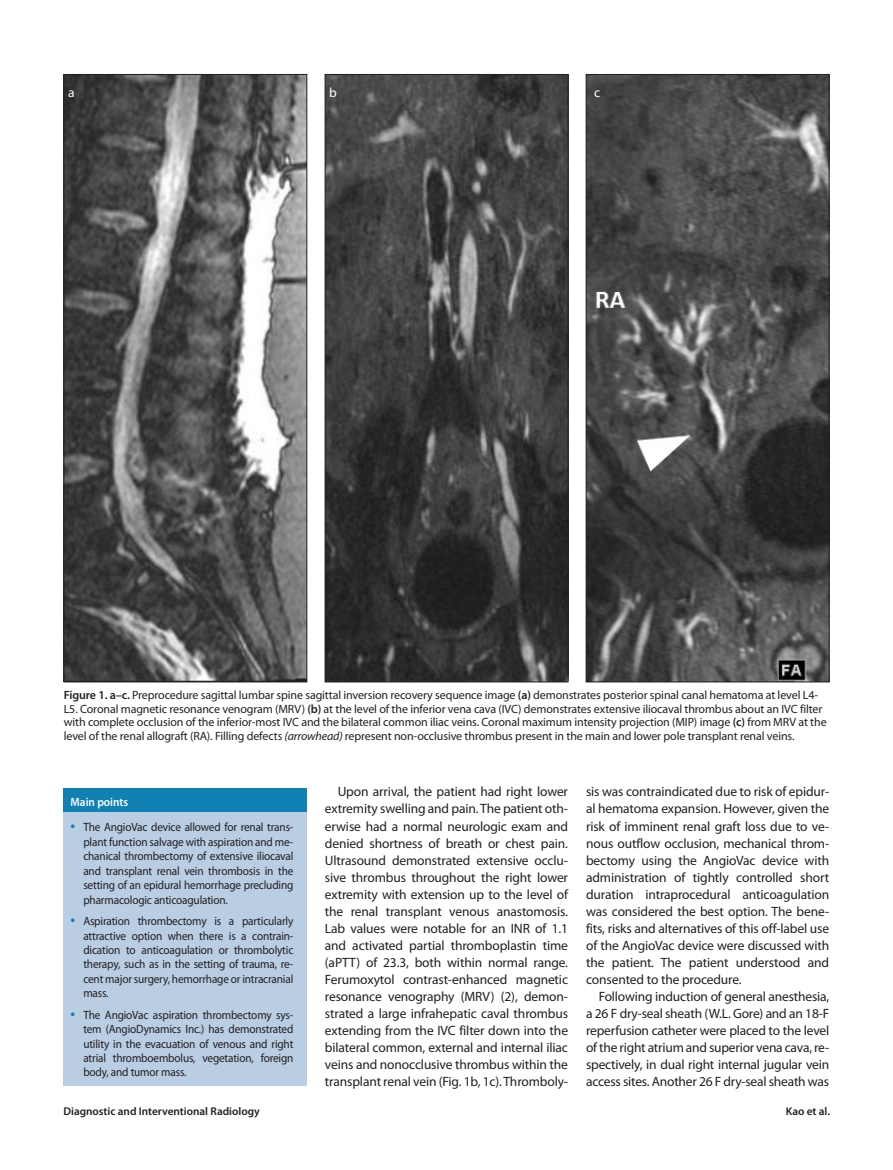
<style>
.page{position:relative;width:893px;height:1170px;background:#fff}
.page>*{position:absolute;margin:0;border:0;box-sizing:border-box;transform-origin:0 0}
.t1{font:13.5px/17.1px "Myriad Pro";letter-spacing:-.01em;color:#231f20;text-align:justify}
.t2{font:13.5px "Myriad Pro";color:#fff}
.t3{font:12px/14.4px "Myriad Pro";letter-spacing:-.01em;color:#231f20;text-align:justify;scale:.94 1}
.t4{font:12px/13.5px "Myriad Pro";letter-spacing:-.01em;color:#231f20}
.t5{font:600 12px "Myriad Pro";color:#fff;scale:.94 1}
.t6{font:600 11.25px "Myriad Pro";color:#231f20}
.s1{font-weight:600}
.s2{font-style:italic}
.s3{font-size:18px;color:#1181b4}
</style>
<div class="page">
<div style="left:64px;top:788px;width:243px;height:297px;background:#b9cde3"></div>
<div style="left:64px;top:788px;width:243px;height:24px;background:#1181b4"></div>
<img style="left:66px;top:76px;width:239px;height:604px">
<div style="left:64px;top:74px;width:243px;height:608px;border:1px solid #231f20"></div>
<img style="left:327px;top:76px;width:239px;height:604px">
<div style="left:325px;top:74px;width:243px;height:608px;border:1px solid #231f20"></div>
<img style="left:588px;top:76px;width:239px;height:604px">
<div style="left:586px;top:74px;width:243px;height:608px;border:1px solid #231f20"></div>
<p class="t2" style="left:68px;top:84px;width:8px">a</p>
<p class="t2" style="left:329px;top:84px;width:9px">b</p>
<p class="t2" style="left:594px;top:84px;width:8px">c</p>
<p class="t4" style="left:64px;top:688px;width:764px"><span class="s1">Figure 1. a–c.</span> Preprocedure sagittal lumbar spine sagittal inversion recovery sequence image <span class="s1">(a)</span> demonstrates posterior spinal canal hematoma at level L4- L5. Coronal magnetic resonance venogram (MRV) <span class="s1">(b)</span> at the level of the inferior vena cava (IVC) demonstrates extensive iliocaval thrombus about an IVC filter with complete occlusion of the inferior-most IVC and the bilateral common iliac veins. Coronal maximum intensity projection (MIP) image <span class="s1">(c)</span> from MRV at the level of the renal allograft (RA). Filling defects <span class="s2">(arrowhead)</span> represent non-occlusive thrombus present in the main and lower pole transplant renal veins.</p>
<p class="t5" style="left:71px;top:793px;width:63px">Main points</p>
<p class="t3" style="left:83px;top:820px;width:225px;text-indent:-13px"><span class="s3">•</span> The AngioVac device allowed for renal trans&shy;plant function salvage with aspiration and me&shy;chanical thrombectomy of extensive iliocaval and transplant renal vein thrombosis in the setting of an epidural hemorrhage precluding pharmacologic anticoagulation.</p>
<p class="t3" style="left:83px;top:913px;width:225px;text-indent:-13px"><span class="s3">•</span> Aspiration thrombectomy is a particularly attractive option when there is a contrain&shy;dication to anticoagulation or thrombolytic therapy, such as in the setting of trauma, re&shy;cent major surgery, hemorrhage or intracranial mass.</p>
<p class="t3" style="left:83px;top:1007px;width:225px;text-indent:-13px"><span class="s3">•</span> The AngioVac aspiration thrombectomy sys&shy;tem (AngioDynamics Inc.) has demonstrated utility in the evacuation of venous and right atrial thromboembolus, vegetation, foreign body, and tumor mass.</p>
<p class="t1" style="left:325px;top:783px;width:245px;text-indent:13px">Upon arrival, the patient had right lower extremity swelling and pain. The patient oth&shy;erwise had a normal neurologic exam and denied shortness of breath or chest pain.<br>Ultrasound demonstrated extensive occlu&shy;sive thrombus throughout the right lower extremity with extension up to the level of the renal transplant venous anastomosis.<br>Lab values were notable for an INR of 1.1 and activated partial thromboplastin time (aPTT) of 23.3, both within normal range.<br>Ferumoxytol contrast-enhanced magnetic resonance venography (MRV) (2), demon&shy;strated a large infrahepatic caval thrombus extending from the IVC filter down into the bilateral common, external and internal iliac veins and nonocclusive thrombus within the transplant renal vein (Fig. 1b, 1c). Thromboly-</p>
<p class="t1" style="left:586px;top:783px;width:245px">sis was contraindicated due to risk of epidur&shy;al hematoma expansion. However, given the risk of imminent renal graft loss due to ve&shy;nous outflow occlusion, mechanical throm&shy;bectomy using the AngioVac device with administration of tightly controlled short duration intraprocedural anticoagulation was considered the best option. The bene&shy;fits, risks and alternatives of this off-label use of the AngioVac device were discussed with the patient. The patient understood and consented to the procedure.</p>
<p class="t1" style="left:586px;top:987px;width:245px;text-indent:13px">Following induction of general anesthesia, a 26 F dry-seal sheath (W.L. Gore) and an 18-F reperfusion catheter were placed to the level of the right atrium and superior vena cava, re&shy;spectively, in dual right internal jugular vein access sites. Another 26 F dry-seal sheath was</p>
<p class="t6" style="left:63px;top:1103px;width:198px">Diagnostic and Interventional Radiology</p>
<p class="t6" style="left:786px;top:1103px;width:46px">Kao et al.</p>
</div>
